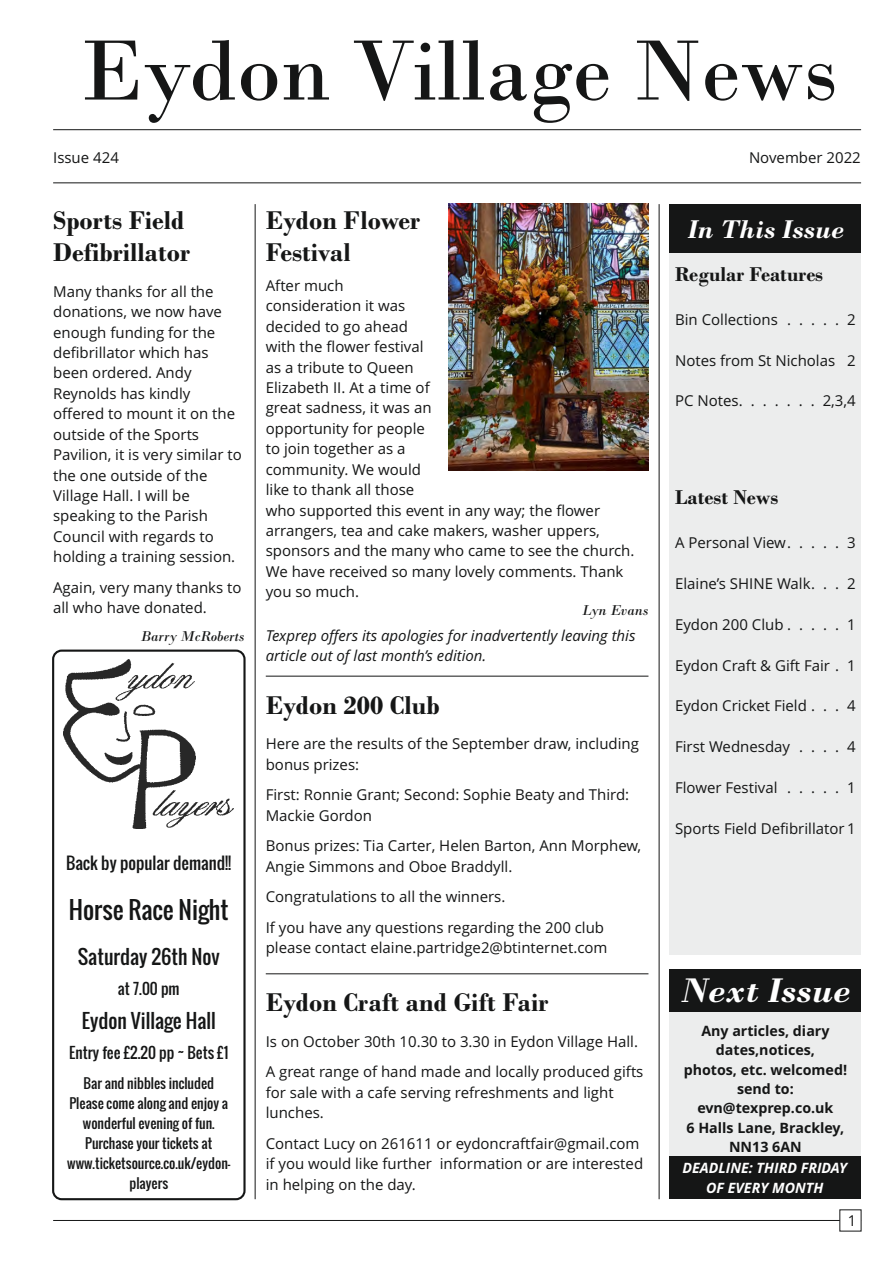
<style>
.page{position:relative;width:893px;height:1263px;background:#fff}
.page>*{position:absolute;margin:0;border:0;box-sizing:border-box;transform-origin:0 0}
.t1{font:90px "Bodoni";color:#151616}
.t2{font:italic 700 36px "Bodoni";color:#fff}
.t3{font:700 27px/32.4px "Bodoni";color:#151616}
.t4{font:italic 700 27px "Bodoni";color:#fff}
.t5{font:24px "Oswald";color:#151616}
.t6{font:700 21px "Bodoni";color:#151616}
.t7{font:19.5px "Oswald";color:#151616}
.t8{font:16.5px "Oswald";color:#151616}
.t9{font:15px/20.4px "Open Sans";color:#151616}
.t10{font:italic 15px/20.4px "Open Sans";color:#151616}
.t11{font:15px "Oswald";color:#151616}
.t12{font:italic 15px "Bodoni";color:#151616}
.t13{font:700 14.25px/19.4px "Open Sans";color:#151616;text-align:center}
.t14{font:italic 700 14.25px/19.4px "Open Sans";color:#fff;text-align:center}
.t15{font:13.5px/20px "Oswald";color:#151616;text-align:center}
</style>
<div class="page">
<img style="left:64px;top:659px;width:170px;height:170px">
<div style="left:52px;top:649px;width:194px;height:551px;border:2px solid #151616;border-radius:9px"></div>
<hr style="left:53px;top:182px;width:808px;height:1px;background:#151616">
<hr style="left:53px;top:129px;width:808px;height:1px;background:#151616">
<hr style="left:53px;top:1220px;width:808px;height:1px;background:#151616">
<div style="left:839px;top:1209px;width:22px;height:22px;background:#fff"></div>
<div style="left:670px;top:253px;width:191px;height:702px;background:#eceded"></div>
<div style="left:670px;top:969px;width:191px;height:230px;background:#eceded"></div>
<div style="left:670px;top:204px;width:191px;height:49px;background:#151616"></div>
<div style="left:670px;top:969px;width:191px;height:43px;background:#151616"></div>
<hr style="left:659px;top:204px;width:1px;height:995px;background:#151616">
<hr style="left:266px;top:676px;width:382px;height:1px;background:#151616">
<div style="left:670px;top:1157px;width:191px;height:42px;background:#151616"></div>
<hr style="left:255px;top:204px;width:1px;height:995px;background:#151616">
<img style="left:449px;top:204px;width:200px;height:267px">
<hr style="left:266px;top:973px;width:382px;height:1px;background:#151616">
<h1 class="t1" style="left:80px;top:40px;width:759px">Eydon Village News</h1>
<p class="t9" style="left:53px;top:148px;width:67px">Issue 424</p>
<p class="t9" style="left:749px;top:148px;width:113px">November 2022</p>
<h3 class="t3" style="left:53px;top:207px;width:139px">Sports Field<br>Defibrillator</h3>
<p class="t9" style="left:53px;top:283px;width:190px">Many thanks for all the donations, we now have enough funding for the defibrillator which has been ordered. Andy<br>Reynolds has kindly offered to mount it on the outside of the Sports<br>Pavilion, it is very similar to the one outside of the<br>Village Hall. I will be speaking to the Parish<br>Council with regards to holding a training session.</p>
<p class="t9" style="left:53px;top:579px;width:190px">Again, very many thanks to all who have donated.</p>
<p class="t12" style="left:141px;top:631px;width:105px">Barry McRoberts</p>
<p class="t8" style="left:66px;top:850px;width:166px">Back by popular demand!!</p>
<h3 class="t5" style="left:69px;top:891px;width:161px">Horse Race Night</h3>
<h3 class="t7" style="left:78px;top:942px;width:144px">Saturday 26th Nov</h3>
<p class="t11" style="left:118px;top:977px;width:63px">at 7.00 pm</p>
<h3 class="t7" style="left:82px;top:1006px;width:135px">Eydon Village Hall</h3>
<p class="t11" style="left:69px;top:1041px;width:161px">Entry fee £2.20 pp ~ Bets £1</p>
<p class="t15" style="left:67px;top:1073px;width:165px">Bar and nibbles included<br>Please come along and enjoy a wonderful evening of fun.<br>Purchase your tickets at www.ticketsource.co.uk/eydon&shy;players</p>
<h3 class="t3" style="left:266px;top:207px;width:156px">Eydon Flower<br>Festival</h3>
<p class="t9" style="left:266px;top:277px;width:370px">After much<br>consideration it was<br>decided to go ahead<br>with the flower festival<br>as a tribute to Queen<br>Elizabeth II. At a time of<br>great sadness, it was an<br>opportunity for people<br>to join together as a<br>community. We would<br>like to thank all those<br>who supported this event in any way; the flower arrangers, tea and cake makers, washer uppers, sponsors and the many who came to see the church.<br>We have received so many lovely comments. Thank you so much.</p>
<p class="t12" style="left:582px;top:605px;width:68px">Lyn Evans</p>
<p class="t10" style="left:266px;top:627px;width:371px">Texprep offers its apologies for inadvertently leaving this article out of last month’s edition.</p>
<h3 class="t3" style="left:266px;top:692px;width:175px">Eydon 200 Club</h3>
<p class="t9" style="left:266px;top:735px;width:375px">Here are the results of the September draw, including bonus prizes:</p>
<p class="t9" style="left:266px;top:786px;width:365px">First: Ronnie Grant; Second: Sophie Beaty and Third:<br>Mackie Gordon</p>
<p class="t9" style="left:266px;top:837px;width:377px">Bonus prizes: Tia Carter, Helen Barton, Ann Morphew,<br>Angie Simmons and Oboe Braddyll.</p>
<p class="t9" style="left:266px;top:883px;width:340px;line-height:30.6px">Congratulations to all the winners.<br>If you have any questions regarding the 200 club</p>
<p class="t9" style="left:266px;top:939px;width:343px">please contact elaine.partridge2@btinternet.com</p>
<h3 class="t3" style="left:266px;top:990px;width:284px">Eydon Craft and Gift Fair</h3>
<p class="t9" style="left:266px;top:1027px;width:379px;line-height:30.6px">Is on October 30th 10.30 to 3.30 in Eydon Village Hall.<br>A great range of hand made and locally produced gifts</p>
<p class="t9" style="left:266px;top:1084px;width:349px">for sale with a cafe serving refreshments and light lunches.</p>
<p class="t9" style="left:266px;top:1135px;width:379px">Contact Lucy on 261611 or eydoncraftfair@gmail.com if you would like further information or are interested in helping on the day.</p>
<h3 class="t4" style="left:687px;top:220px;width:158px">In This Issue</h3>
<h3 class="t6" style="left:675px;top:267px;width:150px">Regular Features</h3>
<p class="t9" style="left:675px;top:311px;width:182px">Bin Collections . . . . . 2</p>
<p class="t9" style="left:675px;top:351px;width:182px">Notes from St Nicholas 2</p>
<p class="t9" style="left:675px;top:392px;width:182px">PC Notes. . . . . . . 2,3,4</p>
<h3 class="t6" style="left:675px;top:490px;width:105px">Latest News</h3>
<p class="t9" style="left:675px;top:534px;width:182px">A Personal View. . . . . 3</p>
<p class="t9" style="left:675px;top:575px;width:182px">Elaine’s SHINE Walk. . . 2</p>
<p class="t9" style="left:675px;top:616px;width:182px">Eydon 200 Club . . . . . 1</p>
<p class="t9" style="left:675px;top:656px;width:182px">Eydon Craft &amp; Gift Fair . 1</p>
<p class="t9" style="left:675px;top:697px;width:182px">Eydon Cricket Field . . . 4</p>
<p class="t9" style="left:675px;top:738px;width:182px">First Wednesday . . . . 4</p>
<p class="t9" style="left:675px;top:779px;width:182px">Flower Festival . . . . . 1</p>
<p class="t9" style="left:675px;top:820px;width:182px">Sports Field Defibrillator 1</p>
<h2 class="t2" style="left:681px;top:978px;width:171px">Next Issue</h2>
<p class="t13" style="left:684px;top:1022px;width:165px">Any articles, diary dates,notices,<br>photos, etc. welcomed! send to: evn@texprep.co.uk<br>6 Halls Lane, Brackley,<br>NN13 6AN</p>
<p class="t14" style="left:682px;top:1160px;width:166px">DEADLINE: THIRD FRIDAY<br>OF EVERY MONTH</p>
<p class="t9" style="left:848px;top:1212px;width:10px">1</p>
</div>
